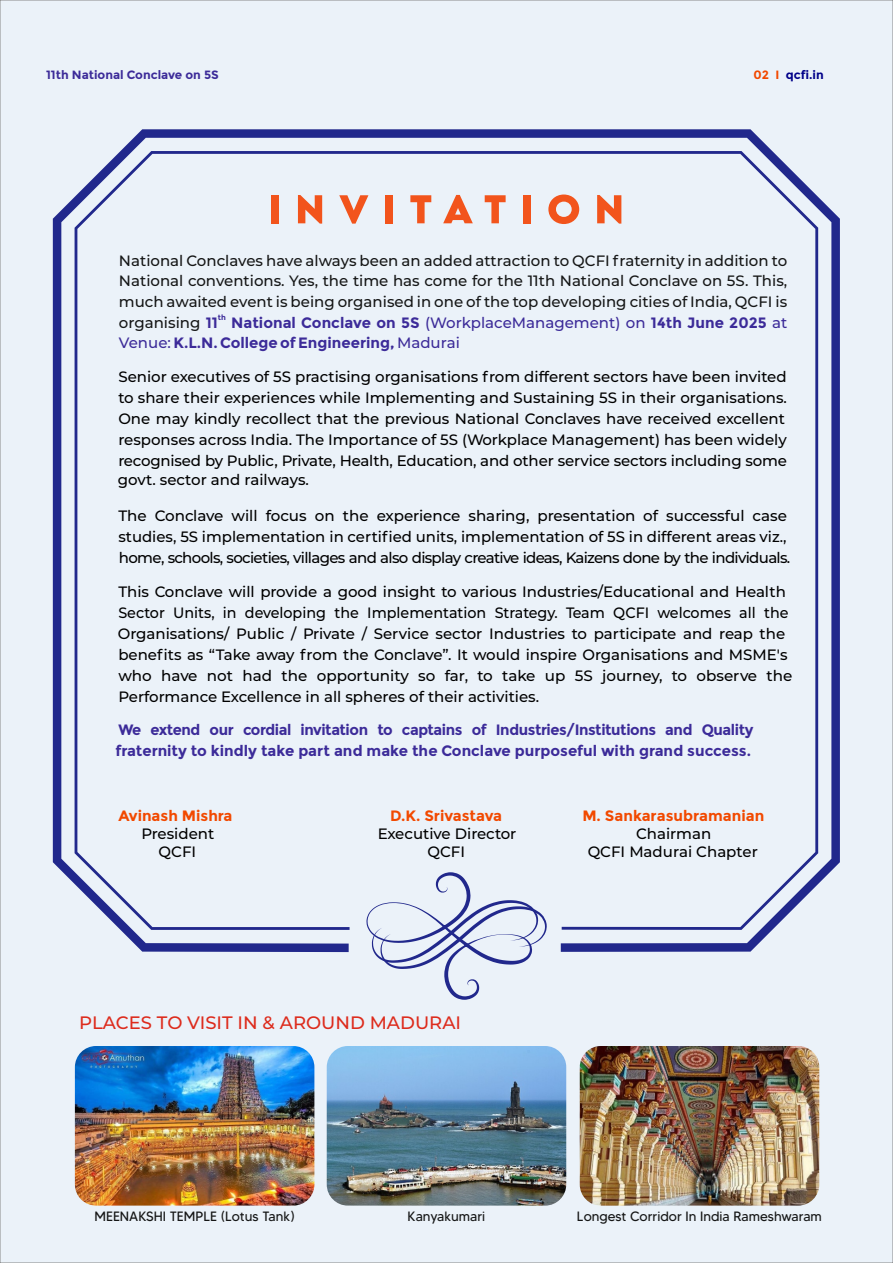
<style>
.page{position:relative;width:893px;height:1263px;background:#ebf2f9}
.page>*{position:absolute;margin:0;border:0;box-sizing:border-box;transform-origin:0 0}
.t1{font:500 18px "Montserrat";color:#dd2b1c}
.t2{font:500 15px/21px "Montserrat";color:#000}
.t3{font:500 15px/20.7px "Montserrat";color:#151616;text-align:justify}
.t4{font:700 15px "Montserrat";color:#3c2b99}
.t5{font:700 15px "Montserrat";letter-spacing:-.02em;color:#3c2b99}
.t6{font:700 15px "Montserrat";color:#f24900}
.t7{font:13.5px "MADETOMMY";color:#151616}
.t8{font:700 12px "Montserrat";color:#3c2b99}
.t9{font:700 12px "Montserrat";color:#000089}
.t10{font:700 7.5px "Montserrat";color:#3c2b99}
.s1{color:#f24900}
.s2{font-weight:700;color:#3c2b99}
.s3{color:#3c2b99}
.s4{font-weight:500}
</style>
<div class="page">
<div style="left:53px;top:129px;width:787px;height:823px;background:#ebf2f9"></div>
<svg style="left:366px;top:872px;width:181px;height:128px"></svg>
<img style="left:580px;top:1046px;width:239px;height:159px;border-radius:21px">
<img style="left:327px;top:1046px;width:239px;height:159px;border-radius:21px">
<img style="left:75px;top:1046px;width:239px;height:159px;border-radius:21px">
<p class="t8" style="left:46px;top:68px;width:174px">11th National Conclave on 5S</p>
<p class="t9" style="left:753px;top:68px;width:72px"><span class="s1">02 I</span> qcfi.in</p>
<p class="t3" style="left:119px;top:250px;width:670px">National Conclaves have always been an added attraction to QCFI fraternity in addition to National conventions. Yes, the time has come for the 11th National Conclave on 5S. This, much awaited event is being organised in one of the top developing cities of India, QCFI is organising <span class="s2">11 National Conclave on 5S</span> <span class="s3">(WorkplaceManagement) on</span> <span class="s2">14th June 2025</span> <span class="s3">at</span></p>
<p class="t10" style="left:218px;top:313px;width:10px">th</p>
<p class="t4" style="left:119px;top:334px;width:343px"><span class="s4">Venue:</span> K.L.N. College of Engineering, <span class="s4">Madurai</span></p>
<p class="t2" style="left:118px;top:366px;width:670px">Senior executives of 5S practising organisations from different sectors have been invited to share their experiences while Implementing and Sustaining 5S in their organisations.<br>One may kindly recollect that the previous National Conclaves have received excellent responses across India. The Importance of 5S (Workplace Management) has been widely recognised by Public, Private, Health, Education, and other service sectors including some</p>
<p class="t2" style="left:118px;top:469px;width:193px">govt. sector and railways.</p>
<p class="t2" style="left:118px;top:505px;width:673px">The Conclave will focus on the experience sharing, presentation of successful case studies, 5S implementation in certified units, implementation of 5S in different areas viz., home, schools, societies, villages and also display creative ideas, Kaizens done by the individuals.</p>
<p class="t2" style="left:118px;top:581px;width:676px">This Conclave will provide a good insight to various Industries/Educational and Health Sector Units, in developing the Implementation Strategy. Team QCFI welcomes all the Organisations/ Public / Private / Service sector Industries to participate and reap the benefits as “Take away from the Conclave”. It would inspire Organisations and MSME's who have not had the opportunity so far, to take up 5S journey, to observe the Performance Excellence in all spheres of their activities.</p>
<p class="t5" style="left:118px;top:721px;width:637px">We extend our cordial invitation to captains of Industries/Institutions and Quality</p>
<p class="t4" style="left:116px;top:742px;width:637px">fraternity to kindly take part and make the Conclave purposeful with grand success.</p>
<p class="t6" style="left:119px;top:806px;width:115px">Avinash Mishra</p>
<p class="t2" style="left:142px;top:823px;width:74px">President</p>
<p class="t6" style="left:390px;top:806px;width:114px">D.K. Srivastava</p>
<p class="t2" style="left:378px;top:823px;width:140px">Executive Director</p>
<p class="t6" style="left:582px;top:806px;width:183px">M. Sankarasubramanian</p>
<p class="t2" style="left:636px;top:823px;width:77px">Chairman</p>
<p class="t2" style="left:159px;top:841px;width:39px">QCFI</p>
<p class="t2" style="left:427px;top:841px;width:39px">QCFI</p>
<p class="t2" style="left:588px;top:841px;width:172px">QCFI Madurai Chapter</p>
<p class="t1" style="left:79px;top:1011px;width:383px">PLACES TO VISIT IN &amp; AROUND MADURAI</p>
<p class="t7" style="left:94px;top:1211px;width:202px">MEENAKSHI TEMPLE (Lotus Tank)</p>
<p class="t7" style="left:408px;top:1211px;width:79px">Kanyakumari</p>
<p class="t7" style="left:577px;top:1211px;width:247px">Longest Corridor In India Rameshwaram</p>
</div>
